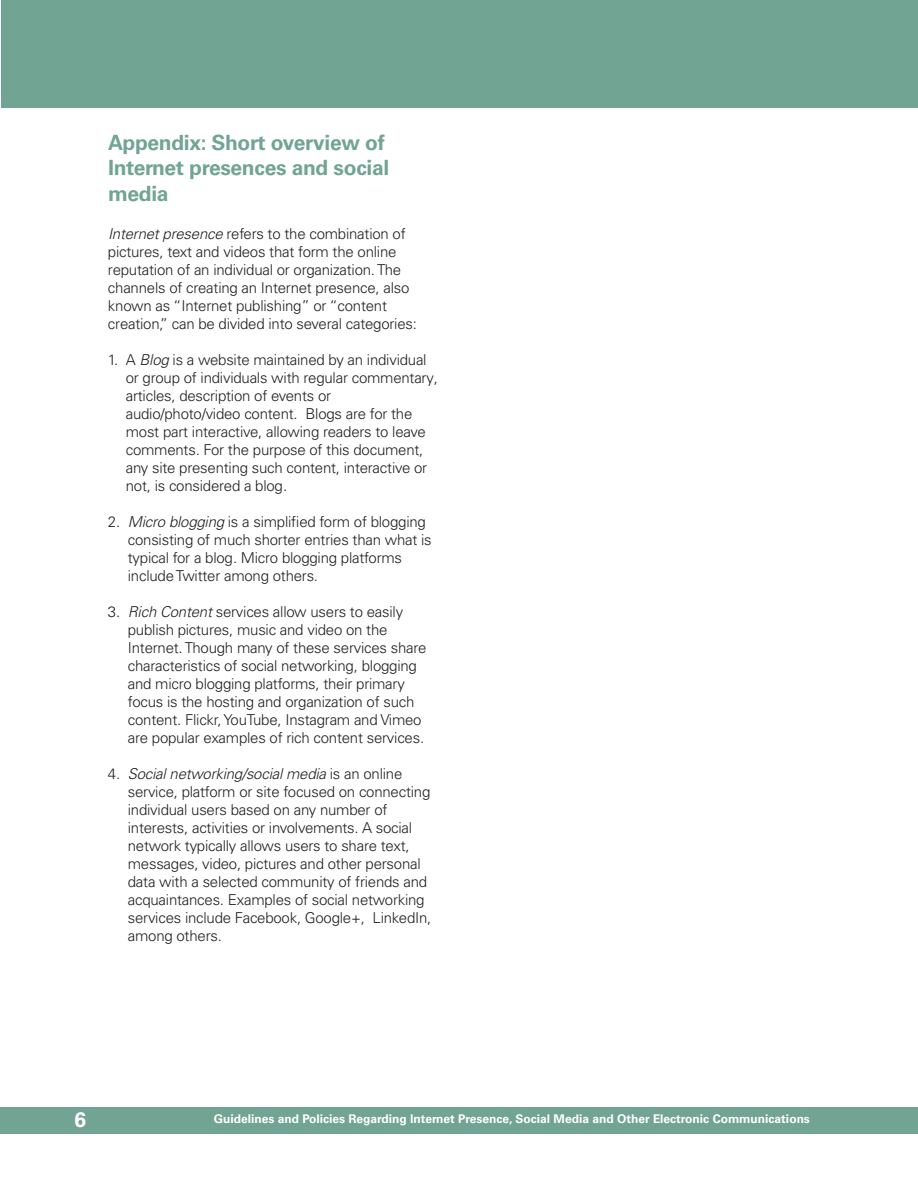
<style>
.page{position:relative;width:918px;height:1188px;background:#fff}
.page>*{position:absolute;margin:0;border:0;box-sizing:border-box;transform-origin:0 0}
.t1{font:700 21px/25.2px "Univers Com 65";letter-spacing:-.015em;color:#71a492}
.t2{font:700 21px "Univers Com 65";color:#fff}
.t3{font:300 15px/18px "Univers Com 45";letter-spacing:-.015em;color:#231f20}
.t4{font:12px "Univers Com 65 Bold OTF";color:#fff}
.s1{font-style:italic}
</style>
<div class="page">
<div style="left:0;top:1107px;width:918px;height:27px;background:#71a492"></div>
<div style="left:2px;top:0;width:916px;height:108px;background:#71a492"></div>
<h1 class="t1" style="left:108px;top:130px;width:283px">Appendix: Short overview of<br>Internet presences and social media</h1>
<p class="t3" style="left:108px;top:225px;width:310px"><span class="s1">Internet presence</span> refers to the combination of pictures, text and videos that form the online reputation of an individual or organization.The channels of creating an Internet presence, also known as “Internet publishing” or “content creation,” can be divided into several categories:</p>
<p class="t3" style="left:126px;top:351px;width:314px;text-indent:-18px">1. A <span class="s1">Blog</span> is a website maintained by an individual or group of individuals with regular commentary, articles, description of events or audio/photo/video content. Blogs are for the most part interactive, allowing readers to leave comments. For the purpose of this document, any site presenting such content, interactive or not, is considered a blog.</p>
<p class="t3" style="left:128px;top:513px;width:305px;text-indent:-20px">2. <span class="s1">Micro blogging</span> is a simplified form of blogging consisting of much shorter entries than what is typical for a blog. Micro blogging platforms includeTwitter among others.</p>
<p class="t3" style="left:128px;top:603px;width:300px;text-indent:-20px">3. <span class="s1">Rich Content</span> services allow users to easily publish pictures, music and video on the Internet.Though many of these services share characteristics of social networking, blogging and micro blogging platforms, their primary focus is the hosting and organization of such content. Flickr,YouTube, Instagram and Vimeo are popular examples of rich content services.</p>
<p class="t3" style="left:128px;top:765px;width:305px;text-indent:-20px">4. <span class="s1">Social networking/social media</span> is an online service, platform or site focused on connecting individual users based on any number of interests, activities or involvements. A social network typically allows users to share text, messages, video, pictures and other personal data with a selected community of friends and acquaintances. Examples of social networking services include Facebook, Google+, LinkedIn, among others.</p>
<h1 class="t2" style="left:74px;top:1107px;width:13px">6</h1>
<p class="t4" style="left:214px;top:1112px;width:598px">Guidelines and Policies Regarding Internet Presence, Social Media and Other Electronic Communications</p>
</div>
